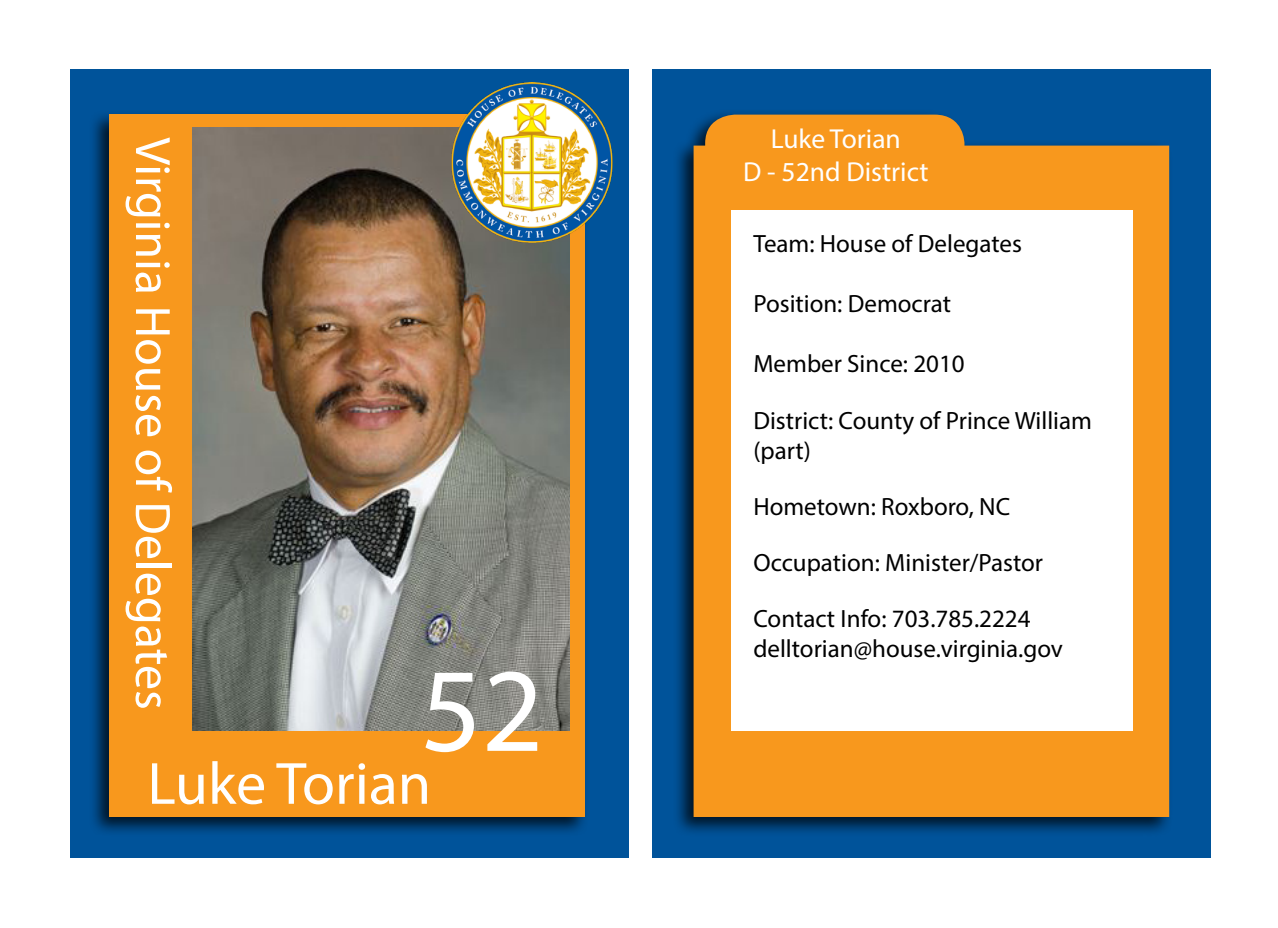
<style>
.page{position:relative;width:1278px;height:928px;background:#fff}
.page>*{position:absolute;margin:0;border:0;box-sizing:border-box;transform-origin:0 0}
.t1{font:120px "Myriad Pro";color:#fff}
.t2{font:60px "Myriad Pro";color:#fff}
.t3{font:50px "Myriad Pro";color:#fff}
.t4{font:27.5px "Myriad Pro";color:#fff}
.t5{font:25px/30px "Myriad Pro";color:#000}
</style>
<div class="page">
<div style="left:70px;top:70px;width:558px;height:788px;background:#00539a"></div>
<div style="left:652px;top:70px;width:559px;height:788px;background:#00539a"></div>
<div style="left:88px;top:109px;width:501px;height:728px;background:#000;opacity:.75"></div>
<div style="left:110px;top:115px;width:475px;height:702px;background:#f8981d"></div>
<img style="left:192px;top:127px;width:377px;height:603px">
<img style="left:450px;top:82px;width:163px;height:162px">
<div style="left:671px;top:109px;width:502px;height:727px;background:#000;opacity:.75"></div>
<svg style="left:693px;top:115px;width:476px;height:702px;background:#e99426"></svg>
<div style="left:731px;top:211px;width:401px;height:519px;background:#fff"></div>
<p class="t3" style="left:184px;top:137px;width:574px;rotate:90deg">Virginia House of Delegates</p>
<p class="t1" style="left:420px;top:636px;width:125px">52</p>
<p class="t2" style="left:147px;top:746px;width:285px">Luke Torian</p>
<p class="t4" style="left:771px;top:122px;width:131px">Luke Torian</p>
<p class="t4" style="left:743px;top:155px;width:187px">D - 52nd District</p>
<p class="t5" style="left:753px;top:228px;width:270px">Team: House of Delegates</p>
<p class="t5" style="left:753px;top:288px;width:199px">Position: Democrat</p>
<p class="t5" style="left:753px;top:348px;width:213px">Member Since: 2010</p>
<p class="t5" style="left:753px;top:405px;width:340px">District: County of Prince William (part)</p>
<p class="t5" style="left:753px;top:491px;width:258px">Hometown: Roxboro, NC</p>
<p class="t5" style="left:753px;top:547px;width:291px">Occupation: Minister/Pastor</p>
<p class="t5" style="left:753px;top:603px;width:311px">Contact Info: 703.785.2224 delltorian@house.virginia.gov</p>
</div>
